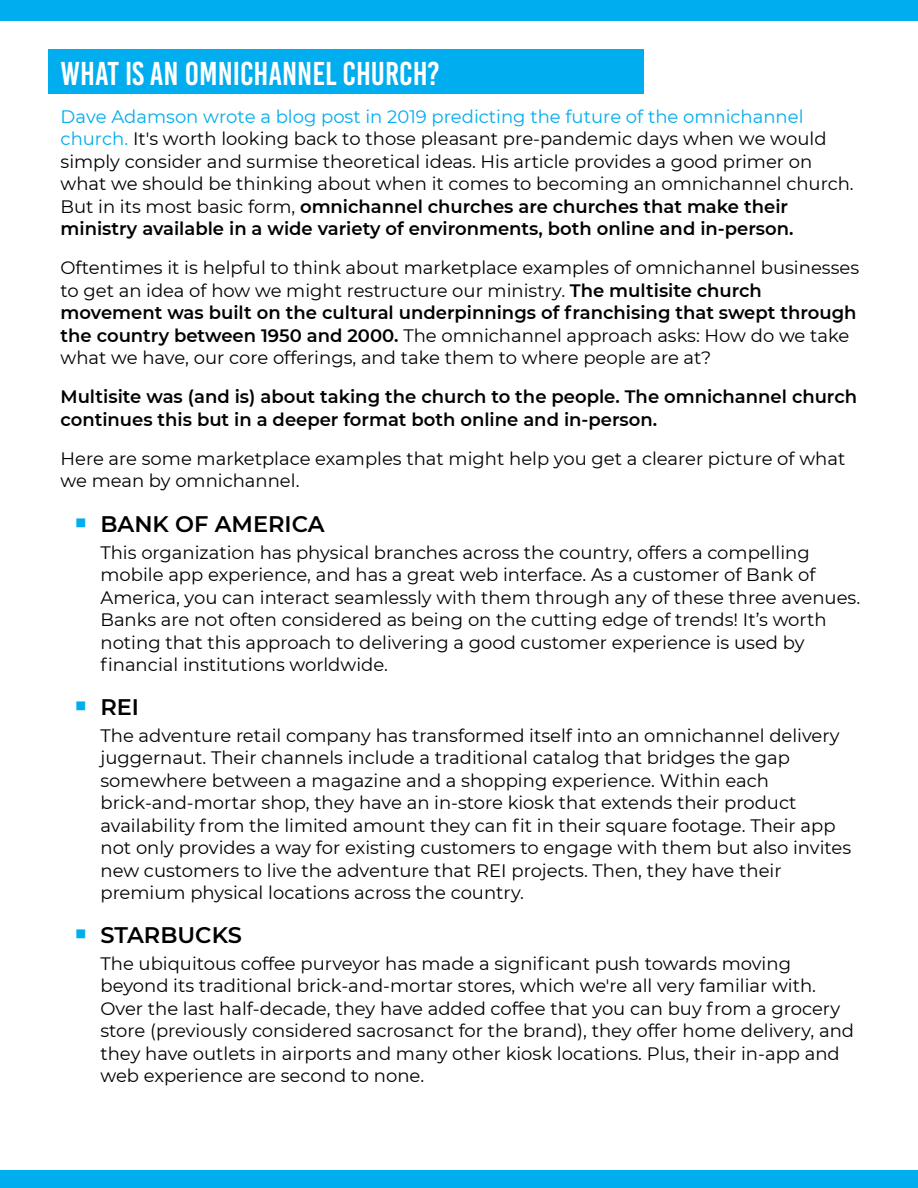
<style>
.page{position:relative;width:918px;height:1188px;background:#fff}
.page>*{position:absolute;margin:0;border:0;box-sizing:border-box;transform-origin:0 0}
.t1{font:33px "Bebas Kai";color:#fff}
.t2{font:600 22.5px "Montserrat";color:#000}
.t3{font:18px/22.5px "Montserrat";color:#000}
.t4{font:600 18px/22.5px "Montserrat";color:#000}
.s1{color:#00adee}
.s2{font-weight:600}
</style>
<div class="page">
<div style="left:0;top:0;width:918px;height:21px;background:#00adee"></div>
<div style="left:0;top:1170px;width:918px;height:18px;background:#00adee"></div>
<div style="left:48px;top:50px;width:596px;height:44px;background:#00adee"></div>
<h1 class="t1" style="left:61px;top:55px;width:381px">WHAT IS AN OMNICHANNEL CHURCH?</h1>
<p class="t3" style="left:61px;top:104px;width:795px"><span class="s1">Dave Adamson wrote a blog post in 2019 predicting the future of the omnichannel church.</span> It's worth looking back to those pleasant pre-pandemic days when we would simply consider and surmise theoretical ideas. His article provides a good primer on what we should be thinking about when it comes to becoming an omnichannel church.<br>But in its most basic form, <span class="s2">omnichannel churches are churches that make their ministry available in a wide variety of environments, both online and in-person.</span></p>
<p class="t3" style="left:61px;top:256px;width:800px">Oftentimes it is helpful to think about marketplace examples of omnichannel businesses to get an idea of how we might restructure our ministry. <span class="s2">The multisite church movement was built on the cultural underpinnings of franchising that swept through the country between 1950 and 2000.</span> The omnichannel approach asks: How do we take what we have, our core offerings, and take them to where people are at?</p>
<p class="t4" style="left:61px;top:385px;width:798px">Multisite was (and is) about taking the church to the people. The omnichannel church continues this but in a deeper format both online and in-person.</p>
<p class="t3" style="left:61px;top:446px;width:786px">Here are some marketplace examples that might help you get a clearer picture of what we mean by omnichannel.</p>
<p class="t2" style="left:74px;top:508px;width:252px"><span class="s1">■</span> BANK OF AMERICA</p>
<p class="t3" style="left:100px;top:540px;width:761px">This organization has physical branches across the country, offers a compelling mobile app experience, and has a great web interface. As a customer of Bank of America, you can interact seamlessly with them through any of these three avenues.<br>Banks are not often considered as being on the cutting edge of trends! It’s worth noting that this approach to delivering a good customer experience is used by financial institutions worldwide.</p>
<p class="t2" style="left:74px;top:691px;width:67px"><span class="s1">■</span> REI</p>
<p class="t3" style="left:100px;top:723px;width:752px">The adventure retail company has transformed itself into an omnichannel delivery juggernaut. Their channels include a traditional catalog that bridges the gap somewhere between a magazine and a shopping experience. Within each brick-and-mortar shop, they have an in-store kiosk that extends their product availability from the limited amount they can fit in their square footage. Their app not only provides a way for existing customers to engage with them but also invites new customers to live the adventure that REI projects. Then, they have their premium physical locations across the country.</p>
<p class="t2" style="left:74px;top:919px;width:169px"><span class="s1">■</span> STARBUCKS</p>
<p class="t3" style="left:100px;top:951px;width:755px">The ubiquitous coffee purveyor has made a significant push towards moving beyond its traditional brick-and-mortar stores, which we're all very familiar with.<br>Over the last half-decade, they have added coffee that you can buy from a grocery store (previously considered sacrosanct for the brand), they offer home delivery, and they have outlets in airports and many other kiosk locations. Plus, their in-app and web experience are second to none.</p>
</div>
